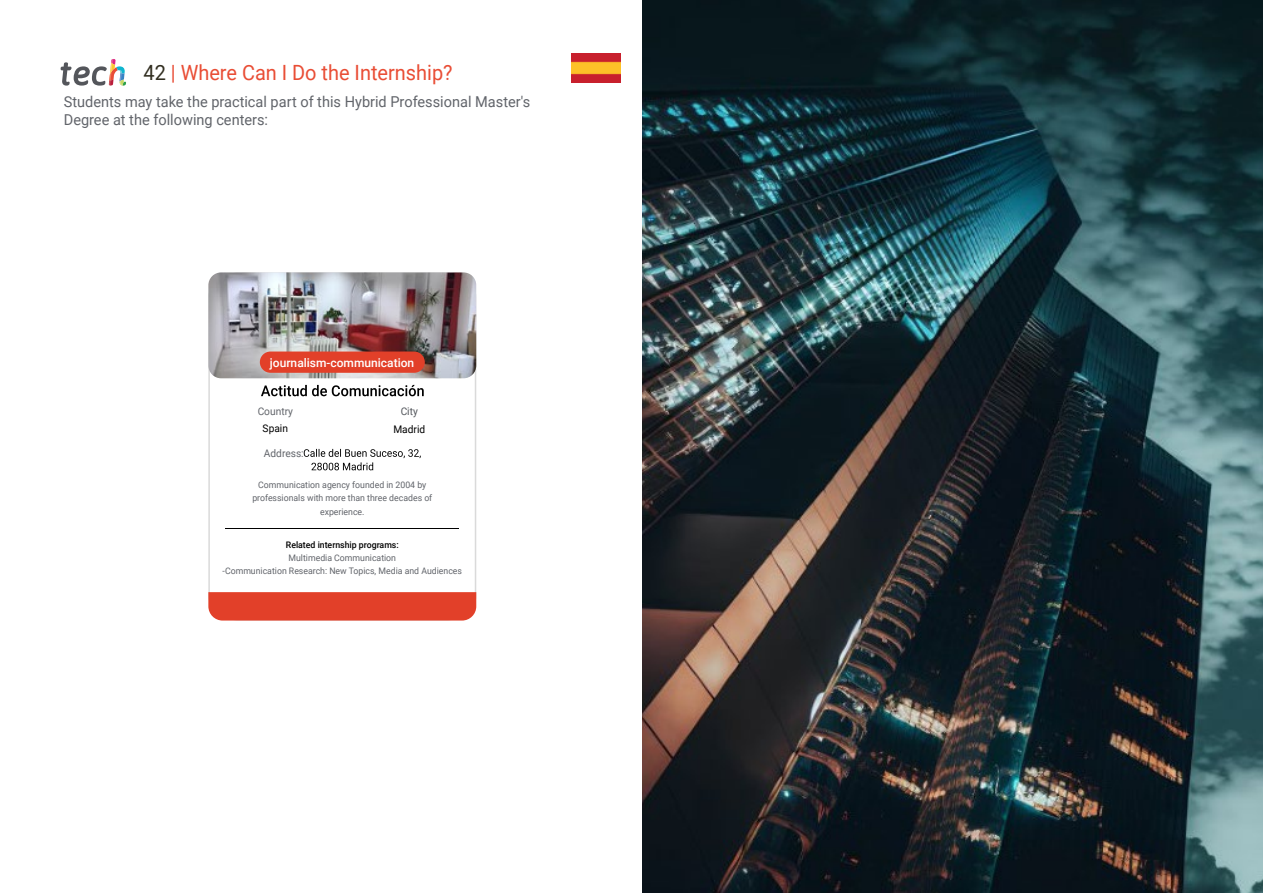
<style>
.page{position:relative;width:1263px;height:893px;background:#fff}
.page>*{position:absolute;margin:0;border:0;box-sizing:border-box;transform-origin:0 0}
.t1{font:21px "Roboto";color:#e94d35;scale:.95 1}
.t2{font:15px/18px "Roboto";color:#61646a}
.t3{font:500 12px "Roboto";color:#fff}
.t4{font:10.5px "Roboto";color:#61646a}
.t5{font:10.5px "Roboto";color:#000}
.t6{font:10.5px "Roboto";color:#52555b}
.t7{font:9px/13.5px "Roboto";color:#61646a;text-align:center}
.t8{font:500 9px "Roboto";color:#000}
.s1{color:#312e20}
</style>
<div class="page">
<img style="left:642px;top:0;width:621px;height:893px">
<svg style="left:208px;top:284px;width:269px;height:325px"></svg>
<img style="left:208px;top:272px;width:268px;height:106px">
<div style="left:260px;top:351px;width:165px;height:22px;background:#e24029;border-radius:11px"></div>
<svg style="left:208px;top:592px;width:268px;height:29px;background:#e2452f"></svg>
<hr style="left:225px;top:528px;width:234px;height:1px;background:#000">
<svg style="left:261px;top:385px;width:163px;height:11px"></svg>
<svg style="left:304px;top:449px;width:117px;height:21px"></svg>
<img style="left:571px;top:53px;width:50px;height:30px">
<svg style="left:61px;top:59px;width:65px;height:27px"></svg>
<h1 class="t1" style="left:144px;top:57px;width:327px"><span class="s1">42</span> | Where Can I Do the Internship?</h1>
<h2 class="t2" style="left:64px;top:93px;width:468px">Students may take the practical part of this Hybrid Professional Master's<br>Degree at the following centers:</h2>
<h3 class="t3" style="left:270px;top:354px;width:146px">journalism-communication</h3>
<p class="t4" style="left:258px;top:404px;width:37px">Country</p>
<p class="t5" style="left:263px;top:421px;width:27px">Spain</p>
<p class="t6" style="left:401px;top:404px;width:19px">City</p>
<p class="t5" style="left:393px;top:422px;width:33px">Madrid</p>
<p class="t4" style="left:264px;top:446px;width:41px">Address:</p>
<p class="t7" style="left:252px;top:477px;width:181px">Communication agency founded in 2004 by professionals with more than three decades of experience.</p>
<p class="t8" style="left:286px;top:538px;width:114px">Related internship programs:</p>
<p class="t7" style="left:223px;top:551px;width:241px">Multimedia Communication<br>-Communication Research: New Topics, Media and Audiences</p>
</div>
